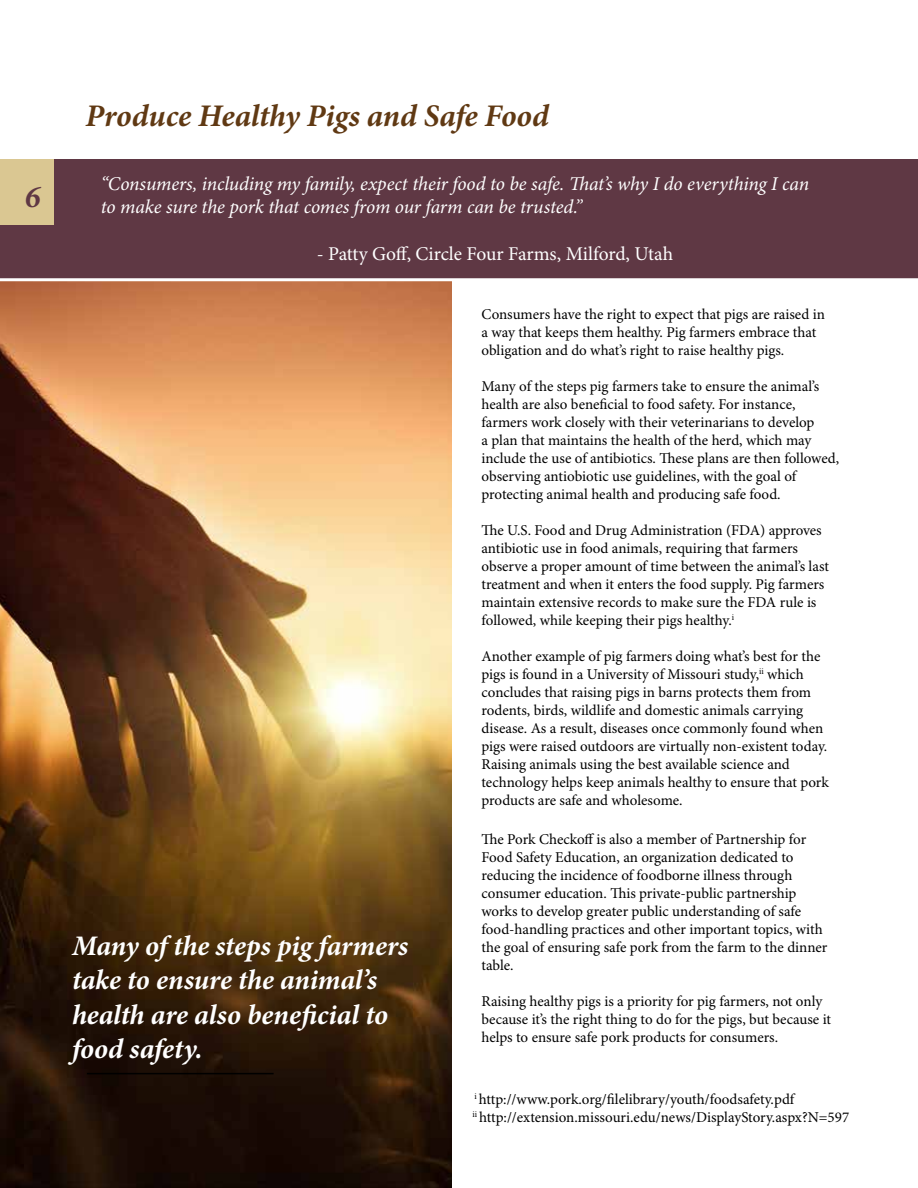
<style>
.page{position:relative;width:918px;height:1188px;background:#fff}
.page>*{position:absolute;margin:0;border:0;box-sizing:border-box;transform-origin:0 0}
.t1{font:italic 700 31.5px "Minion Pro";letter-spacing:-.005em;color:#603913}
.t2{font:italic 700 31.5px "Minion Pro";color:#5f3844}
.t3{font:italic 700 28.35px/34px "Minion Pro";letter-spacing:-.005em;color:#fff}
.t4{font:italic 19.5px/23.4px "Minion Pro";letter-spacing:-.01em;color:#fff}
.t5{font:19.5px "Minion Pro";letter-spacing:-.01em;color:#fff}
.t6{font:15px/18px "Minion Pro";letter-spacing:-.005em;color:#000}
</style>
<div class="page">
<img style="left:0;top:281px;width:452px;height:907px">
<div style="left:0;top:160px;width:918px;height:119px;background:#5f3844"></div>
<hr style="left:87px;top:1073px;width:187px;height:1px;background:#000">
<div style="left:0;top:160px;width:54px;height:65px;background:#dac792"></div>
<hr style="left:0;top:278px;width:918px;height:3px;background:#fff">
<h1 class="t2" style="left:25px;top:178px;width:17px">6</h1>
<h1 class="t1" style="left:86px;top:97px;width:465px">Produce Healthy Pigs and Safe Food</h1>
<h3 class="t4" style="left:101px;top:173px;width:710px">“Consumers, including my family, expect their food to be safe. That’s why I do everything I can to make sure the pork that comes from our farm can be trusted.”</h3>
<h3 class="t5" style="left:317px;top:242px;width:358px">- Patty Goff, Circle Four Farms, Milford, Utah</h3>
<h2 class="t3" style="left:72px;top:931px;width:338px">Many of the steps pig farmers take to ensure the animal’s health are also beneficial to food safety.</h2>
<p class="t6" style="left:482px;top:306px;width:345px">Consumers have the right to expect that pigs are raised in a way that keeps them healthy. Pig farmers embrace that obligation and do what’s right to raise healthy pigs.</p>
<p class="t6" style="left:482px;top:378px;width:359px">Many of the steps pig farmers take to ensure the animal’s health are also beneficial to food safety. For instance, farmers work closely with their veterinarians to develop<br>a plan that maintains the health of the herd, which may include the use of antibiotics. These plans are then followed, observing antiobiotic use guidelines, with the goal of protecting animal health and producing safe food.</p>
<p class="t6" style="left:482px;top:522px;width:349px">The U.S. Food and Drug Administration (FDA) approves antibiotic use in food animals, requiring that farmers observe a proper amount of time between the animal’s last treatment and when it enters the food supply. Pig farmers maintain extensive records to make sure the FDA rule is followed, while keeping their pigs healthy.<sup>i</sup></p>
<p class="t6" style="left:482px;top:648px;width:349px">Another example of pig farmers doing what’s best for the pigs is found in a University of Missouri study,<sup>ii</sup> which concludes that raising pigs in barns protects them from rodents, birds, wildlife and domestic animals carrying disease. As a result, diseases once commonly found when pigs were raised outdoors are virtually non-existent today.<br>Raising animals using the best available science and technology helps keep animals healthy to ensure that pork products are safe and wholesome.</p>
<p class="t6" style="left:482px;top:831px;width:348px">The Pork Checkoff is also a member of Partnership for Food Safety Education, an organization dedicated to reducing the incidence of foodborne illness through consumer education. This private-public partnership works to develop greater public understanding of safe food-handling practices and other important topics, with the goal of ensuring safe pork from the farm to the dinner table.</p>
<p class="t6" style="left:482px;top:993px;width:351px">Raising healthy pigs is a priority for pig farmers, not only because it’s the right thing to do for the pigs, but because it helps to ensure safe pork products for consumers.</p>
<p class="t6" style="left:472px;top:1090px;width:378px"><sup>i</sup> http://www.pork.org/filelibrary/youth/foodsafety.pdf<br><sup>ii</sup> http://extension.missouri.edu/news/DisplayStory.aspx?N=597</p>
</div>
